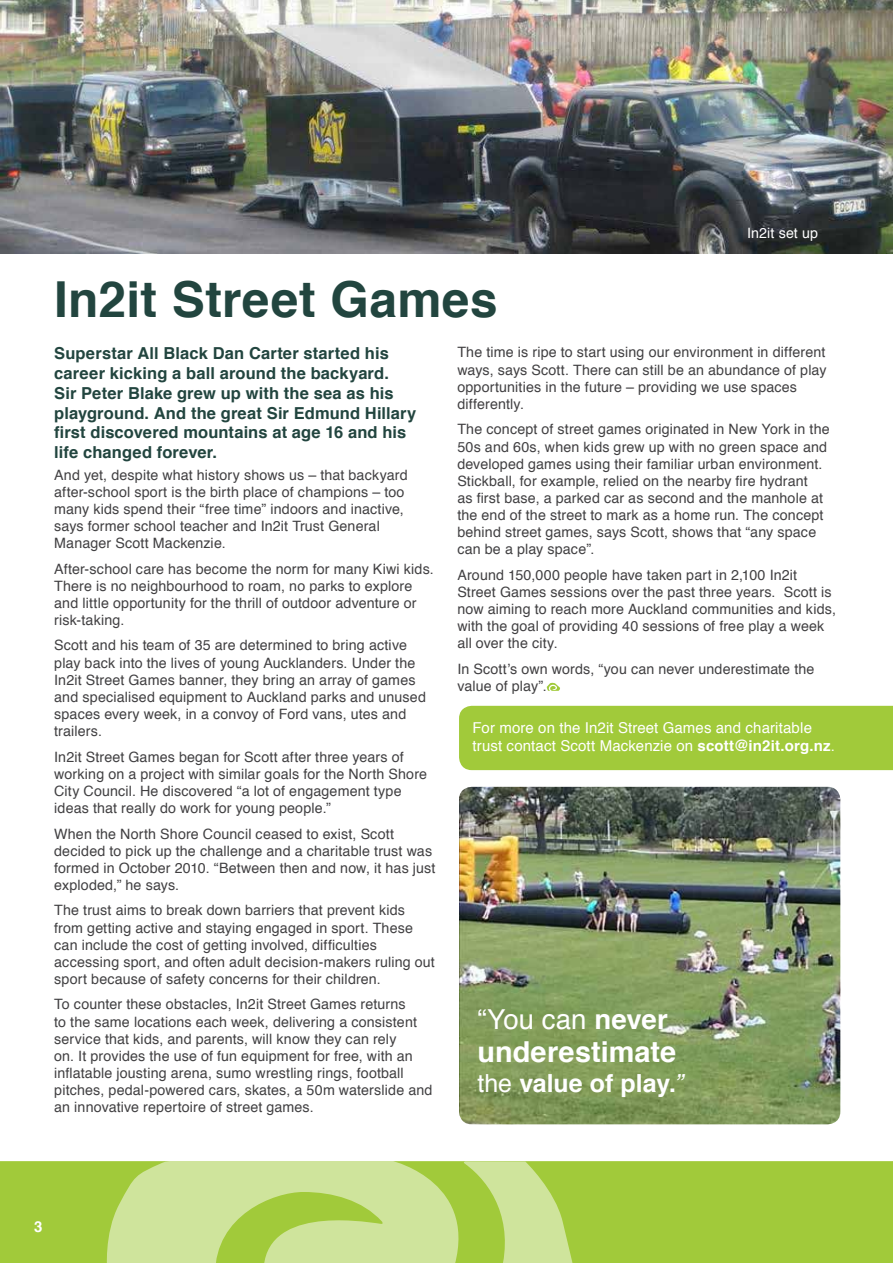
<style>
.page{position:relative;width:893px;height:1263px;background:#fff}
.page>*{position:absolute;margin:0;border:0;box-sizing:border-box;transform-origin:0 0}
.t1{font:700 49.65px "Helvetica";letter-spacing:.01em;color:#22453f}
.t2{font:700 28.8px "Helvetica";color:#fff}
.t3{font:27.6px "Helvetica";color:#fff}
.t4{font:700 24.9px "Helvetica";color:#fff}
.t5{font:700 16.5px/19.8px "Helvetica";letter-spacing:.01em;color:#22453f}
.t6{font:15px/18px "Helvetica";letter-spacing:.01em;color:#fff}
.t7{font:700 15px "Helvetica";color:#fff}
.t8{font:14.25px/17.1px "Helvetica";letter-spacing:.01em;color:#414042}
.t9{font:14.25px "Helvetica";letter-spacing:.01em;color:#fff}
.s1{font-weight:700}
.s2{font-weight:400}
.s3{font-weight:400;font-style:italic}
</style>
<div class="page">
<img style="left:0;top:0;width:893px;height:254px">
<div style="left:0;top:1161px;width:893px;height:102px;background:#a1ca3a"></div>
<svg style="left:547px;top:683px;width:13px;height:8px"></svg>
<svg style="left:105px;top:1161px;width:476px;height:102px;background:#c1dc7e"></svg>
<img style="left:459px;top:787px;width:381px;height:337px">
<div style="left:459px;top:706px;width:434px;height:64px;background:#a1ca3a"></div>
<h1 class="t1" style="left:54px;top:260px;width:445px">In2it Street Games</h1>
<p class="t9" style="left:747px;top:222px;width:72px">In2it set up</p>
<p class="t5" style="left:54px;top:344px;width:364px">Superstar All Black Dan Carter started his career kicking a ball around the backyard.<br>Sir Peter Blake grew up with the sea as his playground. And the great Sir Edmund Hillary first discovered mountains at age 16 and his life changed forever.</p>
<p class="t8" style="left:54px;top:466px;width:355px">And yet, despite what history shows us – that backyard after-school sport is the birth place of champions – too many kids spend their “free time” indoors and inactive, says former school teacher and In2it Trust General Manager Scott Mackenzie.</p>
<p class="t8" style="left:54px;top:560px;width:381px">After-school care has become the norm for many Kiwi kids.<br>There is no neighbourhood to roam, no parks to explore and little opportunity for the thrill of outdoor adventure or risk-taking.</p>
<p class="t8" style="left:54px;top:637px;width:373px">Scott and his team of 35 are determined to bring active play back into the lives of young Aucklanders. Under the In2it Street Games banner, they bring an array of games and specialised equipment to Auckland parks and unused spaces every week, in a convoy of Ford vans, utes and trailers.</p>
<p class="t8" style="left:54px;top:748px;width:374px">In2it Street Games began for Scott after three years of working on a project with similar goals for the North Shore City Council. He discovered “a lot of engagement type ideas that really do work for young people.”</p>
<p class="t8" style="left:54px;top:825px;width:383px">When the North Shore Council ceased to exist, Scott decided to pick up the challenge and a charitable trust was formed in October 2010. “Between then and now, it has just exploded,” he says.</p>
<p class="t8" style="left:54px;top:902px;width:382px">The trust aims to break down barriers that prevent kids from getting active and staying engaged in sport. These can include the cost of getting involved, difficulties accessing sport, and often adult decision-makers ruling out sport because of safety concerns for their children.</p>
<p class="t8" style="left:54px;top:996px;width:380px">To counter these obstacles, In2it Street Games returns<br>to the same locations each week, delivering a consistent service that kids, and parents, will know they can rely<br>on. It provides the use of fun equipment for free, with an inflatable jousting arena, sumo wrestling rings, football pitches, pedal-powered cars, skates, a 50m waterslide and an innovative repertoire of street games.</p>
<p class="t8" style="left:457px;top:344px;width:371px">The time is ripe to start using our environment in different ways, says Scott. There can still be an abundance of play opportunities in the future – providing we use spaces differently.</p>
<p class="t8" style="left:457px;top:421px;width:374px">The concept of street games originated in New York in the 50s and 60s, when kids grew up with no green space and developed games using their familiar urban environment.<br>Stickball, for example, relied on the nearby fire hydrant<br>as first base, a parked car as second and the manhole at the end of the street to mark as a home run. The concept behind street games, says Scott, shows that “any space can be a play space”.</p>
<p class="t8" style="left:457px;top:567px;width:380px">Around 150,000 people have taken part in 2,100 In2it Street Games sessions over the past three years. Scott is now aiming to reach more Auckland communities and kids, with the goal of providing 40 sessions of free play a week all over the city.</p>
<p class="t8" style="left:457px;top:661px;width:359px">In Scott’s own words, “you can never underestimate the value of play”.</p>
<p class="t6" style="left:472px;top:719px;width:364px">For more on the In2it Street Games and charitable trust contact Scott Mackenzie on <span class="s1">scott@in2it.org.nz</span>.</p>
<h3 class="t3" style="left:477px;top:998px;width:192px">“You can <span class="s1">never</span></h3>
<h2 class="t2" style="left:477px;top:1029px;width:200px">underestimate</h2>
<h3 class="t4" style="left:477px;top:1063px;width:206px"><span class="s2">the</span> value of play.<span class="s3">”</span></h3>
<p class="t7" style="left:34px;top:1214px;width:10px">3</p>
</div>
